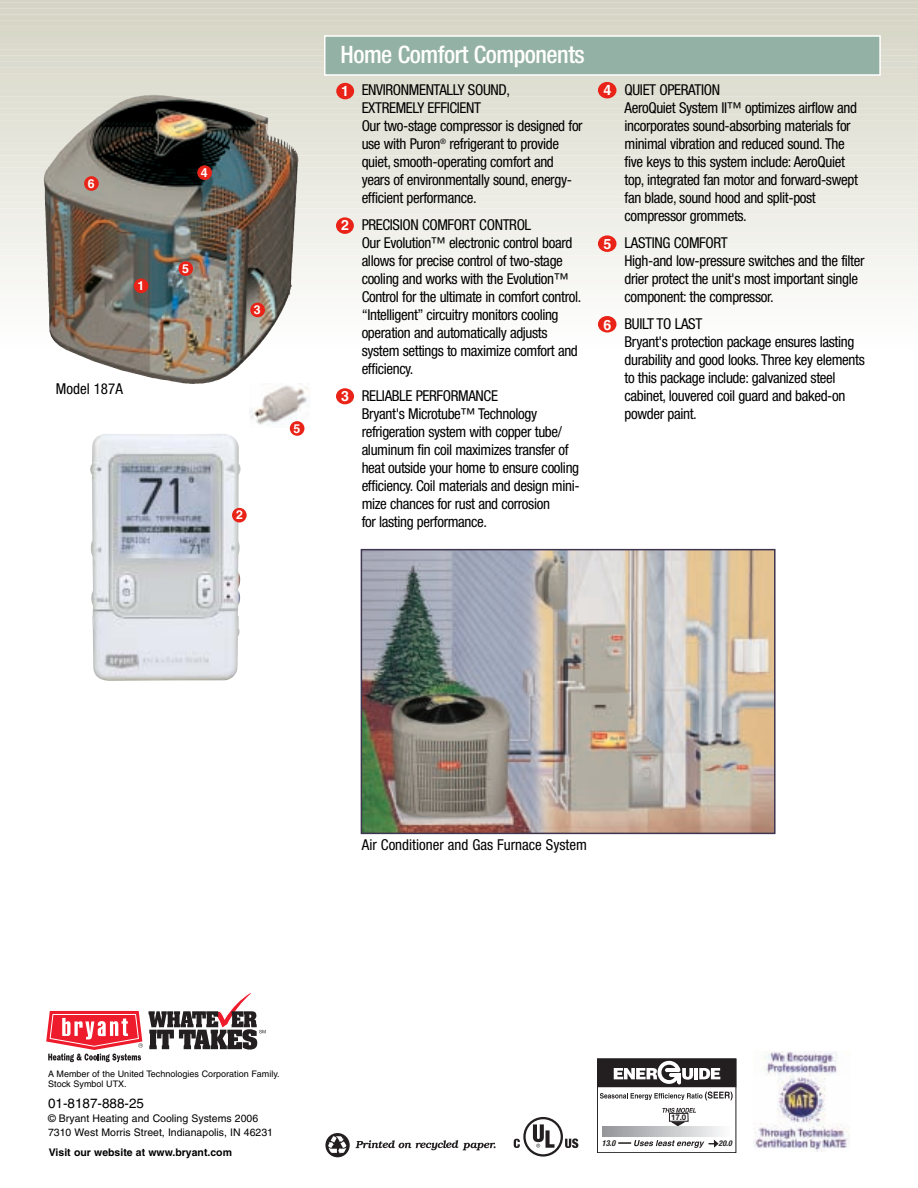
<style>
.page{position:relative;width:918px;height:1188px;background:#fff}
.page>*{position:absolute;margin:0;border:0;box-sizing:border-box;transform-origin:0 0}
.t1{font:500 condensed 24px "Helvetica Neue";letter-spacing:-.02em;color:#fff}
.t2{font:condensed 15px/18px "Helvetica Neue";letter-spacing:-.025em;color:#000}
.t3{font:condensed 15px "Helvetica Neue";color:#000}
.t4{font:700 14.25px "Helvetica";color:#fff}
.t5{font:13.5px "Helvetica";color:#000}
.t6{font:700 12.45px "Helvetica";color:#fff}
.t7{font:10.5px/14.2px "Helvetica";color:#000}
.t8{font:700 10.5px "Helvetica";color:#000}
.t9{font:9px/10.8px "Helvetica";color:#000}
.t10{font:italic 700 condensed 8.1px "Helvetica Neue";color:#231f20}
.t11{font:700 7.8px "Helvetica Neue";color:#231f20}
.t12{font:italic 700 condensed 7.8px "Helvetica Neue";color:#231f20}
</style>
<div class="page">
<hr style="left:0;top:0;width:918px;height:4px;background:#d4d3c4">
<div style="left:0;top:1px;width:918px;height:9px;background:#d5d4c5"></div>
<div style="left:0;top:7px;width:918px;height:9px;background:#d6d5c6"></div>
<div style="left:0;top:13px;width:918px;height:9px;background:#d6d5c6"></div>
<div style="left:0;top:19px;width:918px;height:9px;background:#d7d6c7"></div>
<div style="left:0;top:24px;width:918px;height:10px;background:#d8d7c8"></div>
<div style="left:0;top:30px;width:918px;height:10px;background:#d8d8c9"></div>
<div style="left:0;top:36px;width:918px;height:10px;background:#d9d8ca"></div>
<div style="left:0;top:42px;width:918px;height:9px;background:#dad9cb"></div>
<div style="left:0;top:48px;width:918px;height:9px;background:#dbdacd"></div>
<div style="left:0;top:54px;width:918px;height:9px;background:#dbdbce"></div>
<div style="left:0;top:60px;width:918px;height:9px;background:#dcdbcf"></div>
<div style="left:0;top:66px;width:918px;height:9px;background:#dddccf"></div>
<div style="left:0;top:71px;width:918px;height:10px;background:#deddd0"></div>
<div style="left:0;top:77px;width:918px;height:10px;background:#deded1"></div>
<div style="left:0;top:83px;width:918px;height:10px;background:#dfded2"></div>
<div style="left:0;top:89px;width:918px;height:9px;background:#e0dfd3"></div>
<div style="left:0;top:95px;width:918px;height:9px;background:#e0e0d4"></div>
<div style="left:0;top:101px;width:918px;height:9px;background:#e1e0d5"></div>
<svg style="left:0;top:107px;width:918px;height:6px"></svg>
<svg style="left:0;top:113px;width:918px;height:5px;background:#c5c3b9"></svg>
<svg style="left:0;top:118px;width:918px;height:6px;background:#c8c5ba"></svg>
<svg style="left:0;top:124px;width:918px;height:6px;background:#c9c8bb"></svg>
<svg style="left:0;top:130px;width:918px;height:6px;background:#c9c7bb"></svg>
<svg style="left:0;top:136px;width:918px;height:6px;background:#c1c0b6"></svg>
<svg style="left:0;top:142px;width:918px;height:6px;background:#bebdb4"></svg>
<svg style="left:0;top:148px;width:918px;height:6px;background:#bebdb5"></svg>
<svg style="left:0;top:154px;width:918px;height:6px;background:#bebeb6"></svg>
<svg style="left:0;top:160px;width:918px;height:6px;background:#bebfb8"></svg>
<svg style="left:0;top:166px;width:918px;height:5px;background:#c2c3bc"></svg>
<svg style="left:0;top:171px;width:918px;height:6px;background:#c5c6bf"></svg>
<svg style="left:0;top:177px;width:918px;height:6px;background:#c6c8c2"></svg>
<svg style="left:0;top:183px;width:918px;height:6px;background:#cdcfc8"></svg>
<svg style="left:0;top:189px;width:918px;height:6px;background:#d2d2cb"></svg>
<svg style="left:0;top:195px;width:918px;height:6px;background:#d3d1ca"></svg>
<svg style="left:0;top:201px;width:918px;height:6px;background:#d3d1ca"></svg>
<svg style="left:0;top:207px;width:918px;height:6px;background:#d3d1ca"></svg>
<svg style="left:0;top:213px;width:918px;height:5px;background:#d2cec6"></svg>
<svg style="left:0;top:218px;width:918px;height:6px;background:#cecac1"></svg>
<svg style="left:0;top:224px;width:918px;height:6px;background:#ccc9c1"></svg>
<svg style="left:0;top:230px;width:918px;height:6px;background:#cccac4"></svg>
<svg style="left:0;top:236px;width:918px;height:6px;background:#cbcac3"></svg>
<svg style="left:0;top:242px;width:918px;height:6px;background:#cdcbc5"></svg>
<svg style="left:0;top:248px;width:918px;height:6px;background:#cccac4"></svg>
<svg style="left:0;top:254px;width:918px;height:6px;fill:#f4f3ef"></svg>
<svg style="left:0;top:260px;width:918px;height:5px;fill:#f4f4f0"></svg>
<svg style="left:0;top:265px;width:918px;height:6px;fill:#f4f4f0"></svg>
<svg style="left:0;top:271px;width:918px;height:6px;fill:#f5f5f1"></svg>
<svg style="left:0;top:277px;width:918px;height:6px;fill:#f6f6f2"></svg>
<svg style="left:0;top:283px;width:918px;height:6px;fill:#f7f6f3"></svg>
<svg style="left:0;top:289px;width:918px;height:6px;fill:#f8f8f5"></svg>
<svg style="left:48px;top:295px;width:241px;height:6px"></svg>
<svg style="left:48px;top:301px;width:239px;height:6px"></svg>
<svg style="left:48px;top:307px;width:236px;height:6px"></svg>
<svg style="left:49px;top:313px;width:564px;height:5px"></svg>
<svg style="left:49px;top:318px;width:568px;height:6px"></svg>
<svg style="left:49px;top:324px;width:568px;height:6px"></svg>
<svg style="left:49px;top:330px;width:565px;height:6px"></svg>
<svg style="left:51px;top:336px;width:216px;height:6px"></svg>
<svg style="left:55px;top:342px;width:207px;height:6px"></svg>
<svg style="left:63px;top:348px;width:194px;height:6px"></svg>
<img style="left:268px;top:135px;width:31px;height:115px">
<svg style="left:356px;top:1140px;width:140px;height:10px"></svg>
<svg style="left:325px;top:1133px;width:25px;height:24px"></svg>
<svg style="left:46px;top:1011px;width:97px;height:51px"></svg>
<svg style="left:149px;top:993px;width:117px;height:57px"></svg>
<svg style="left:533px;top:1124px;width:22px;height:24px"></svg>
<div style="left:523px;top:1117px;width:40px;height:40px;border:2px solid #231f20;border-radius:50%"></div>
<svg style="left:514px;top:1139px;width:6px;height:9px"></svg>
<svg style="left:565px;top:1138px;width:13px;height:10px"></svg>
<div style="left:336px;top:83px;width:18px;height:16px;background:#e92317;border-radius:50%"></div>
<div style="left:336px;top:217px;width:18px;height:17px;background:#e92317;border-radius:50%"></div>
<div style="left:598px;top:82px;width:18px;height:16px;background:#e92317;border-radius:50%"></div>
<div style="left:598px;top:235px;width:18px;height:17px;background:#e92317;border-radius:50%"></div>
<div style="left:336px;top:388px;width:18px;height:16px;background:#e92317;border-radius:50%"></div>
<div style="left:134px;top:278px;width:14px;height:15px;background:#e92317;border-radius:50%"></div>
<div style="left:250px;top:303px;width:15px;height:14px;background:#e92317;border-radius:50%"></div>
<div style="left:197px;top:165px;width:15px;height:15px;background:#e92317;border-radius:50%"></div>
<div style="left:178px;top:261px;width:15px;height:15px;background:#e92317;border-radius:50%"></div>
<div style="left:325px;top:36px;width:555px;height:39px;background:#94b1a5"></div>
<div style="left:324px;top:35px;width:557px;height:41px;border:2px solid #fff"></div>
<div style="left:598px;top:1059px;width:138px;height:28px;background:#231f20"></div>
<svg style="left:600px;top:1091px;width:133px;height:9px"></svg>
<div style="left:597px;top:1059px;width:139px;height:94px;border:1px solid #231f20"></div>
<svg style="left:603px;top:1108px;width:118px;height:40px"></svg>
<hr style="left:694px;top:1068px;width:4px;height:11px;background:#fff">
<svg style="left:699px;top:1068px;width:21px;height:11px"></svg>
<svg style="left:614px;top:1061px;width:79px;height:24px"></svg>
<img style="left:753px;top:1052px;width:96px;height:100px">
<div style="left:598px;top:316px;width:18px;height:17px;background:#e92317;border-radius:50%"></div>
<img style="left:90px;top:434px;width:151px;height:247px">
<div style="left:232px;top:508px;width:15px;height:15px;background:#e92317;border-radius:50%"></div>
<div style="left:84px;top:176px;width:15px;height:15px;background:#e92317;border-radius:50%"></div>
<img style="left:250px;top:383px;width:59px;height:44px">
<div style="left:290px;top:421px;width:14px;height:15px;background:#e92317;border-radius:50%"></div>
<img style="left:364px;top:552px;width:409px;height:279px">
<div style="left:361px;top:549px;width:415px;height:285px;border:2px solid #3f354e"></div>
<p class="t6" style="left:88px;top:179px;width:8px">6</p>
<p class="t6" style="left:137px;top:281px;width:8px">1</p>
<p class="t3" style="left:56px;top:383px;width:68px">Model 187A</p>
<p class="t6" style="left:201px;top:168px;width:8px">4</p>
<p class="t6" style="left:182px;top:264px;width:8px">5</p>
<p class="t6" style="left:254px;top:305px;width:8px">3</p>
<p class="t6" style="left:236px;top:510px;width:8px">2</p>
<p class="t6" style="left:293px;top:423px;width:8px">5</p>
<h1 class="t1" style="left:340px;top:45px;width:246px">Home Comfort Components</h1>
<p class="t4" style="left:341px;top:85px;width:9px">1</p>
<p class="t4" style="left:341px;top:220px;width:9px">2</p>
<p class="t4" style="left:341px;top:390px;width:9px">3</p>
<p class="t2" style="left:362px;top:82px;width:223px">ENVIRONMENTALLY SOUND,<br>EXTREMELY EFFICIENT<br>Our two-stage compressor is designed for use with Puron<sup>®</sup> refrigerant to provide quiet, smooth-operating comfort and years of environmentally sound, energy&shy;efficient performance.</p>
<p class="t2" style="left:362px;top:217px;width:221px">PRECISION COMFORT CONTROL<br>Our Evolution™ electronic control board allows for precise control of two-stage cooling and works with the Evolution™ Control for the ultimate in comfort control. “Intelligent” circuitry monitors cooling operation and automatically adjusts system settings to maximize comfort and efficiency.</p>
<p class="t2" style="left:362px;top:388px;width:220px">RELIABLE PERFORMANCE<br>Bryant's Microtube™ Technology refrigeration system with copper tube/ aluminum fin coil maximizes transfer of heat outside your home to ensure cooling efficiency. Coil materials and design mini&shy;mize chances for rust and corrosion<br>for lasting performance.</p>
<p class="t4" style="left:603px;top:84px;width:9px">4</p>
<p class="t4" style="left:604px;top:238px;width:9px">5</p>
<p class="t4" style="left:604px;top:319px;width:9px">6</p>
<p class="t2" style="left:625px;top:82px;width:235px">QUIET OPERATION<br>AeroQuiet System II™ optimizes airflow and incorporates sound-absorbing materials for minimal vibration and reduced sound. The five keys to this system include: AeroQuiet top, integrated fan motor and forward-swept fan blade, sound hood and split-post compressor grommets.</p>
<p class="t2" style="left:625px;top:235px;width:242px">LASTING COMFORT<br>High-and low-pressure switches and the filter drier protect the unit's most important single component: the compressor.</p>
<p class="t2" style="left:625px;top:316px;width:242px">BUILT TO LAST<br>Bryant's protection package ensures lasting durability and good looks. Three key elements to this package include: galvanized steel cabinet, louvered coil guard and baked-on powder paint.</p>
<p class="t3" style="left:362px;top:840px;width:226px">Air Conditioner and Gas Furnace System</p>
<p class="t9" style="left:48px;top:1069px;width:233px">A Member of the United Technologies Corporation Family.<br>Stock Symbol UTX.</p>
<p class="t5" style="left:48px;top:1098px;width:98px">01-8187-888-25</p>
<p class="t7" style="left:48px;top:1112px;width:227px">© Bryant Heating and Cooling Systems 2006<br>7310 West Morris Street, Indianapolis, IN 46231</p>
<p class="t8" style="left:49px;top:1148px;width:185px">Visit our website at www.bryant.com</p>
<p class="t11" style="left:671px;top:1113px;width:17px">17.0</p>
<p class="t10" style="left:602px;top:1140px;width:15px">13.0</p>
<p class="t12" style="left:719px;top:1140px;width:15px">20.0</p>
</div>
